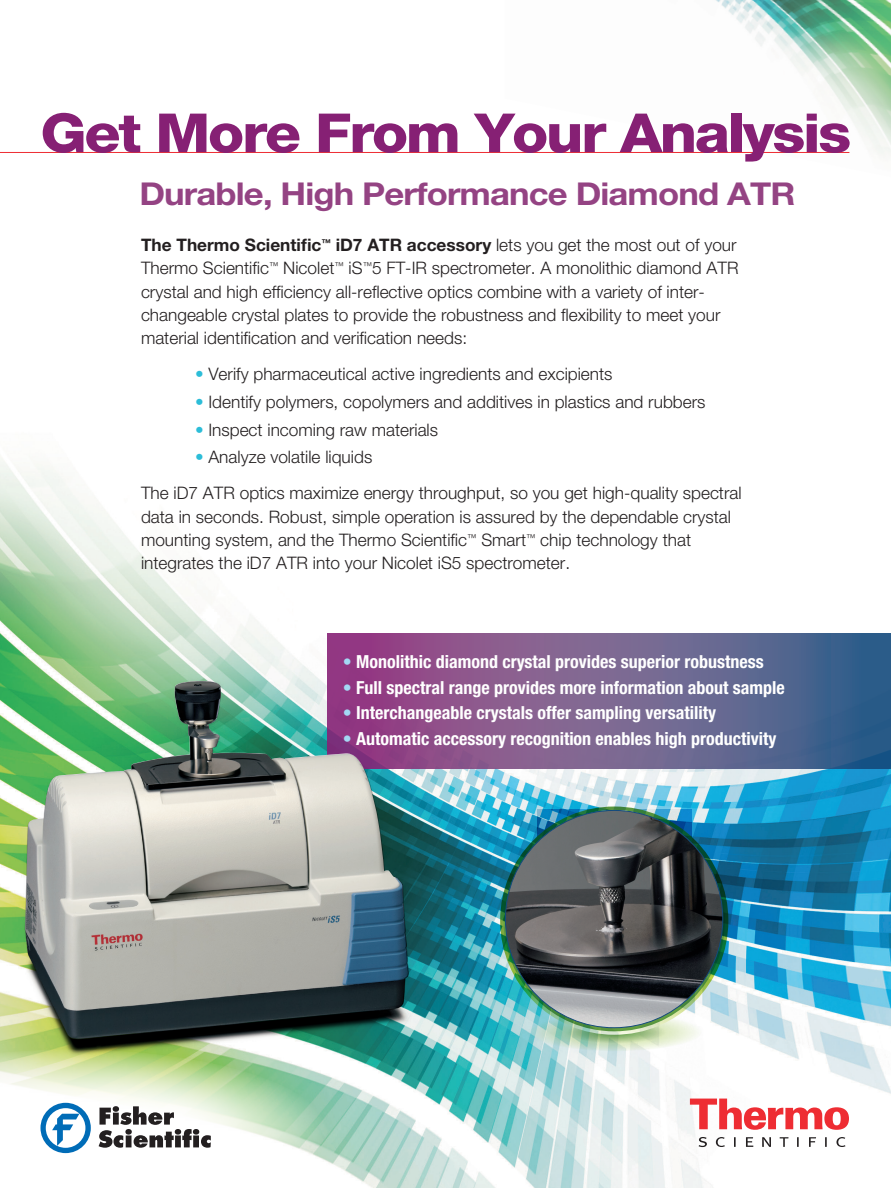
<style>
.page{position:relative;width:891px;height:1188px;background:#fff}
.page>*{position:absolute;margin:0;border:0;box-sizing:border-box;transform-origin:0 0}
.t1{font:800 54px "Helvetica Neue";letter-spacing:-.04em;color:#862074;scale:1.1 1}
.t2{font:700 31.5px "Helvetica Neue";letter-spacing:-.025em;color:#944383;scale:1.1 1}
.t3{font:700 condensed 18px "Helvetica Neue";color:#fff}
.t4{font:300 17.25px/23.2px "Helvetica Neue";color:#231f20}
.s1{font-weight:700}
.s2{color:#2cbdd8}
.s3{color:#a3d8f4}
</style>
<div class="page">
<img style="left:715px;top:0;width:176px;height:156px">
<img style="left:0;top:457px;width:891px;height:731px">
<img style="left:0;top:652px;width:445px;height:417px">
<svg style="left:327px;top:634px;width:564px;height:135px"></svg>
<svg style="left:690px;top:1099px;width:159px;height:31px"></svg>
<svg style="left:699px;top:1137px;width:147px;height:10px"></svg>
<img style="left:25px;top:681px;width:384px;height:358px">
<svg style="left:529px;top:1012px;width:173px;height:39px"></svg>
<svg style="left:500px;top:807px;width:228px;height:228px"></svg>
<svg style="left:504px;top:810px;width:221px;height:221px"></svg>
<svg style="left:537px;top:810px;width:154px;height:31px"></svg>
<img style="left:505px;top:810px;width:218px;height:218px;border-radius:109px">
<hr style="left:0;top:152px;width:849px;height:1px;background:#ee2d33">
<svg style="left:0;top:1049px;width:327px;height:139px"></svg>
<svg style="left:40px;top:1103px;width:51px;height:50px"></svg>
<svg style="left:99px;top:1106px;width:112px;height:42px"></svg>
<p class="t1" style="left:40px;top:101px;width:738px">Get More From Your Analysis</p>
<p class="t2" style="left:139px;top:174px;width:598px">Durable, High Performance Diamond ATR</p>
<p class="t4" style="left:141px;top:233px;width:599px"><span class="s1">The Thermo Scientific</span><sup>™</sup> <span class="s1">iD7 ATR accessory</span> lets you get the most out of your Thermo Scientific<sup>™</sup> Nicolet<sup>™</sup> iS<sup>™</sup>5 FT-IR spectrometer. A monolithic diamond ATR crystal and high efficiency all-reflective optics combine with a variety of inter&shy;changeable crystal plates to provide the robustness and flexibility to meet your material identification and verification needs:</p>
<p class="t4" style="left:195px;top:362px;width:419px"><span class="s2">•</span> Verify pharmaceutical active ingredients and excipients</p>
<p class="t4" style="left:195px;top:390px;width:512px"><span class="s2">•</span> Identify polymers, copolymers and additives in plastics and rubbers</p>
<p class="t4" style="left:195px;top:417px;width:245px"><span class="s2">•</span> Inspect incoming raw materials</p>
<p class="t4" style="left:195px;top:445px;width:179px"><span class="s2">•</span> Analyze volatile liquids</p>
<p class="t4" style="left:141px;top:481px;width:602px">The iD7 ATR optics maximize energy throughput, so you get high-quality spectral data in seconds. Robust, simple operation is assured by the dependable crystal mounting system, and the Thermo Scientific<sup>™</sup> Smart<sup>™</sup> chip technology that integrates the iD7 ATR into your Nicolet iS5 spectrometer.</p>
<p class="t3" style="left:343px;top:651px;width:422px"><span class="s3">•</span> Monolithic diamond crystal provides superior robustness</p>
<p class="t3" style="left:343px;top:676px;width:443px"><span class="s3">•</span> Full spectral range provides more information about sample</p>
<p class="t3" style="left:343px;top:702px;width:375px"><span class="s3">•</span> Interchangeable crystals offer sampling versatility</p>
<p class="t3" style="left:343px;top:727px;width:435px"><span class="s3">•</span> Automatic accessory recognition enables high productivity</p>
</div>
